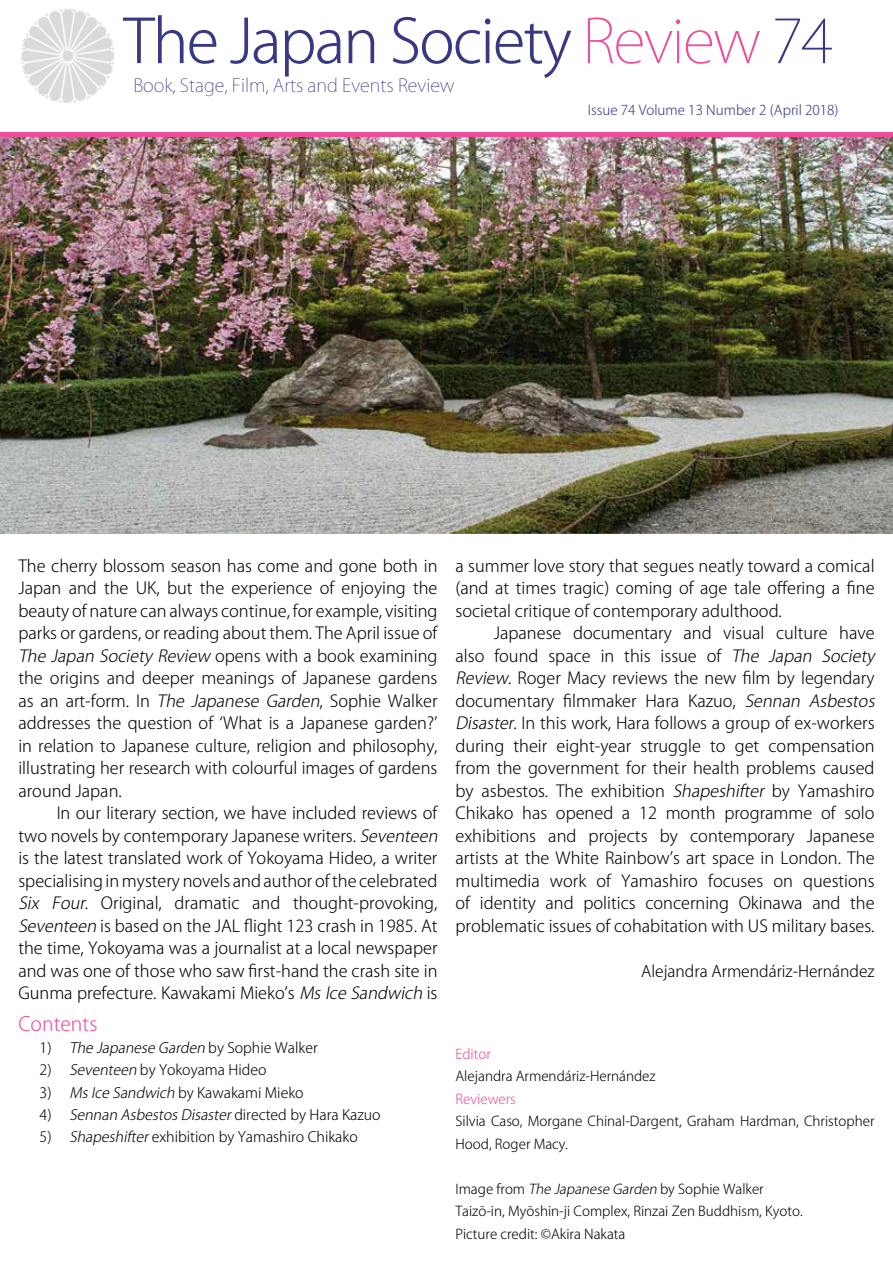
<style>
.page{position:relative;width:893px;height:1263px;background:#fff}
.page>*{position:absolute;margin:0;border:0;box-sizing:border-box;transform-origin:0 0}
.t1{font:300 60px "Koz Go Pro";letter-spacing:-.03em;color:#383883}
.t2{font:300 19.5px "Koz Go Pro";color:#ee4d9b}
.t3{font:200 18px "Koz Go Pro";color:#383883}
.t4{font:300 16.5px/22.5px "Koz Go Pro";color:#000;text-align:justify}
.t5{font:300 15.75px "Koz Go Pro";color:#000}
.t6{font:300 14.25px "Koz Go Pro";color:#000}
.t7{font:italic 300 14.25px "Koz Go Pro";color:#000}
.t8{font:300 13.5px/22.5px "Koz Go Pro";color:#000}
.t9{font:300 13.5px "Koz Go Pro";color:#383883}
.t10{font:300 13.5px "Koz Go Pro";color:#ee4d9b}
.s1{font-weight:200;color:#ee4d9b}
.s2{font-weight:200}
.s3{font-style:italic}
.s4{font-style:normal}
</style>
<div class="page">
<img style="left:0;top:136px;width:893px;height:398px">
<img style="left:21px;top:9px;width:93px;height:94px">
<hr style="left:0;top:132px;width:893px;height:4px;background:#ee4d9b">
<h1 class="t1" style="left:123px;top:2px;width:712px">The Japan Society <span class="s1">Review</span> <span class="s2">74</span></h1>
<p class="t3" style="left:133px;top:73px;width:322px">Book, Stage, Film, Arts and Events Review</p>
<p class="t9" style="left:588px;top:101px;width:252px">Issue 74 Volume 13 Number 2 (April 2018)</p>
<p class="t4" style="left:18px;top:554px;width:421px">The cherry blossom season has come and gone both in Japan and the UK, but the experience of enjoying the beauty of nature can always continue, for example, visiting parks or gardens, or reading about them. The April issue of <span class="s3">The Japan Society Review</span> opens with a book examining the origins and deeper meanings of Japanese gardens as an art-form. In <span class="s3">The Japanese Garden</span>, Sophie Walker addresses the question of ‘What is a Japanese garden?’ in relation to Japanese culture, religion and philosophy, illustrating her research with colourful images of gardens around Japan.</p>
<p class="t4" style="left:18px;top:802px;width:424px;text-align:left;text-indent:38px">In our literary section, we have included reviews of two novels by contemporary Japanese writers. <span class="s3">Seventeen </span>is the latest translated work of Yokoyama Hideo, a writer specialising in mystery novels and author of the celebrated <span class="s3">Six Four</span>. Original, dramatic and thought-provoking, <span class="s3">Seventeen</span> is based on the JAL flight 123 crash in 1985. At the time, Yokoyama was a journalist at a local newspaper and was one of those who saw first-hand the crash site in Gunma prefecture. Kawakami Mieko’s <span class="s3">MsIce Sandwich</span> is</p>
<p class="t2" style="left:18px;top:1011px;width:81px">Contents</p>
<p class="t7" style="left:40px;top:1039px;width:280px"><span class="s4">1 )</span> The Japanese Garden <span class="s4">by S o p h i e Wa l ke r</span></p>
<p class="t6" style="left:40px;top:1061px;width:228px">2) <span class="s3">Seventeen</span> by Yokoyama Hideo</p>
<p class="t6" style="left:40px;top:1083px;width:265px">3) <span class="s3">MsIce Sandwich</span> by Kawakami Mieko</p>
<p class="t7" style="left:40px;top:1105px;width:342px"><span class="s4">4)</span> Sennan AsbestosDisaster<span class="s4">d i re ct e d by H a ra Ka z u o</span></p>
<p class="t6" style="left:40px;top:1127px;width:320px">5) <span class="s3">Shapeshifter</span>exhibition by Yamashiro Chikako</p>
<p class="t4" style="left:455px;top:554px;width:421px">a summer love story that segues neatly toward a comical (and at times tragic) coming of age tale offering a fine societal critique of contemporary adulthood.</p>
<p class="t4" style="left:455px;top:622px;width:424px;text-align:left;text-indent:38px">Japanese documentary and visual culture have also found space in this issue of <span class="s3">The Japan Society Review</span>. Roger Macy reviews the new film by legendary documentary filmmaker Hara Kazuo, <span class="s3">Sennan Asbestos Disaster</span>. In this work, Hara follows a group of ex-workers during their eight-year struggle to get compensation from the government for their health problems caused by asbestos. The exhibition <span class="s3">Shapeshifter</span> by Yamashiro Chikako has opened a 12 month programme of solo exhibitions and projects by contemporary Japanese artists at the White Rainbow’s art space in London. The multimedia work of Yamashiro focuses on questions of identity and politics concerning Okinawa and the problematic issues of cohabitation with US military bases.</p>
<p class="t5" style="left:641px;top:960px;width:235px">Alejandra Armendáriz-Hernández</p>
<p class="t10" style="left:455px;top:1045px;width:37px">Editor</p>
<p class="t8" style="left:455px;top:1065px;width:202px">Alejandra Armendáriz-Hernández</p>
<p class="t10" style="left:455px;top:1090px;width:62px">Reviewers</p>
<p class="t8" style="left:455px;top:1110px;width:421px">Silvia Caso, Morgane Chinal-Dargent, Graham Hardman, Christopher<br>Hood, Roger Macy.</p>
<p class="t8" style="left:455px;top:1177px;width:349px">Image from <span class="s3">The Japanese Garden</span> by Sophie Walker<br>Taizō-in, Myōshin-ji Complex, Rinzai Zen Buddhism, Kyoto.<br>Picture credit: ©Akira Nakata</p>
</div>
